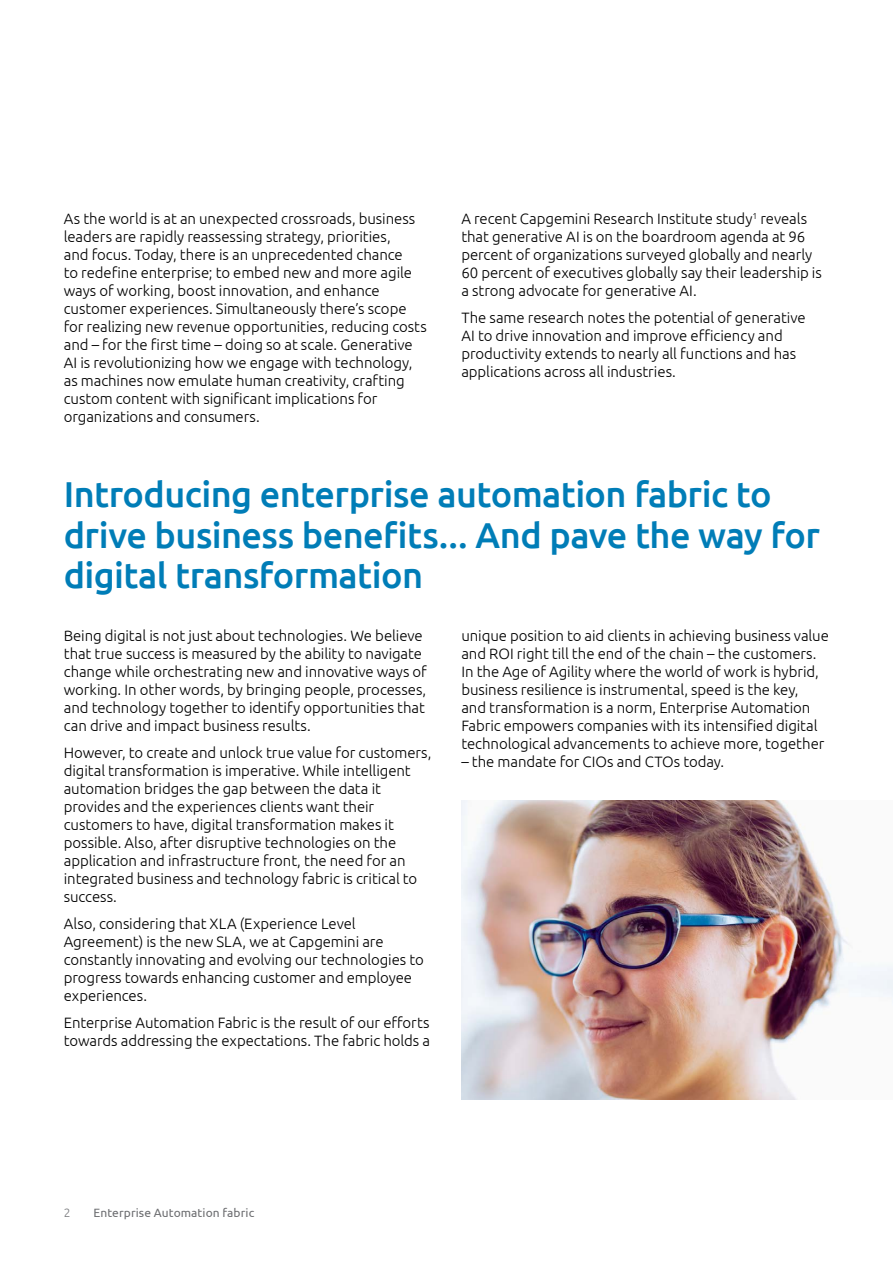
<style>
.page{position:relative;width:893px;height:1263px;background:#fff}
.page>*{position:absolute;margin:0;border:0;box-sizing:border-box;transform-origin:0 0}
.t1{font:500 36px/40.5px "Ubuntu";letter-spacing:-.015em;color:#007db7}
.t2{font:300 15px/18px "Ubuntu";letter-spacing:-.005em;color:#000}
.t3{font:12px "Ubuntu";letter-spacing:.005em;color:#6d6e71}
.t4{font:300 12px "Ubuntu";color:#77787b}
</style>
<div class="page">
<img style="left:461px;top:800px;width:432px;height:300px">
<p class="t2" style="left:64px;top:210px;width:364px">As the world is at an unexpected crossroads, business leaders are rapidly reassessing strategy, priorities,<br>and focus. Today, there is an unprecedented chance<br>to redefine enterprise; to embed new and more agile ways of working, boost innovation, and enhance customer experiences. Simultaneously there’s scope for realizing new revenue opportunities, reducing costs and – for the first time – doing so at scale. Generative AI is revolutionizing how we engage with technology, as machines now emulate human creativity, crafting custom content with significant implications for organizations and consumers.</p>
<p class="t2" style="left:461px;top:210px;width:362px">A recent Capgemini Research Institute study<sup>1</sup> reveals that generative AI is on the boardroom agenda at 96 percent of organizations surveyed globally and nearly 60 percent of executives globally say their leadership is a strong advocate for generative AI.</p>
<p class="t2" style="left:461px;top:309px;width:346px">The same research notes the potential of generative AI to drive innovation and improve efficiency and productivity extends to nearly all functions and has applications across all industries.</p>
<h1 class="t1" style="left:64px;top:473px;width:757px">Introducing enterprise automation fabric to drive business benefits... And pave the way for digital transformation</h1>
<p class="t2" style="left:64px;top:626px;width:365px">Being digital is not just about technologies. We believe that true success is measured by the ability to navigate change while orchestrating new and innovative ways of working. In other words, by bringing people, processes, and technology together to identify opportunities that can drive and impact business results.</p>
<p class="t2" style="left:64px;top:743px;width:369px">However, to create and unlock true value for customers, digital transformation is imperative. While intelligent automation bridges the gap between the data it provides and the experiences clients want their customers to have, digital transformation makes it possible. Also, after disruptive technologies on the application and infrastructure front, the need for an integrated business and technology fabric is critical to success.</p>
<p class="t2" style="left:64px;top:914px;width:362px">Also, considering that XLA (Experience Level Agreement) is the new SLA, we at Capgemini are constantly innovating and evolving our technologies to progress towards enhancing customer and employee experiences.</p>
<p class="t2" style="left:64px;top:1013px;width:368px">Enterprise Automation Fabric is the result of our efforts towards addressing the expectations. The fabric holds a</p>
<p class="t2" style="left:461px;top:626px;width:369px">unique position to aid clients in achieving business value and ROI right till the end of the chain – the customers.<br>In the Age of Agility where the world of work is hybrid, business resilience is instrumental, speed is the key,<br>and transformation is a norm, Enterprise Automation Fabric empowers companies with its intensified digital technological advancements to achieve more, together</p>
<p class="t2" style="left:461px;top:752px;width:264px">– the mandate for CIOs and CTOs today.</p>
<p class="t4" style="left:64px;top:1205px;width:8px">2</p>
<p class="t3" style="left:94px;top:1205px;width:162px">Enterprise Automation fabric</p>
</div>
